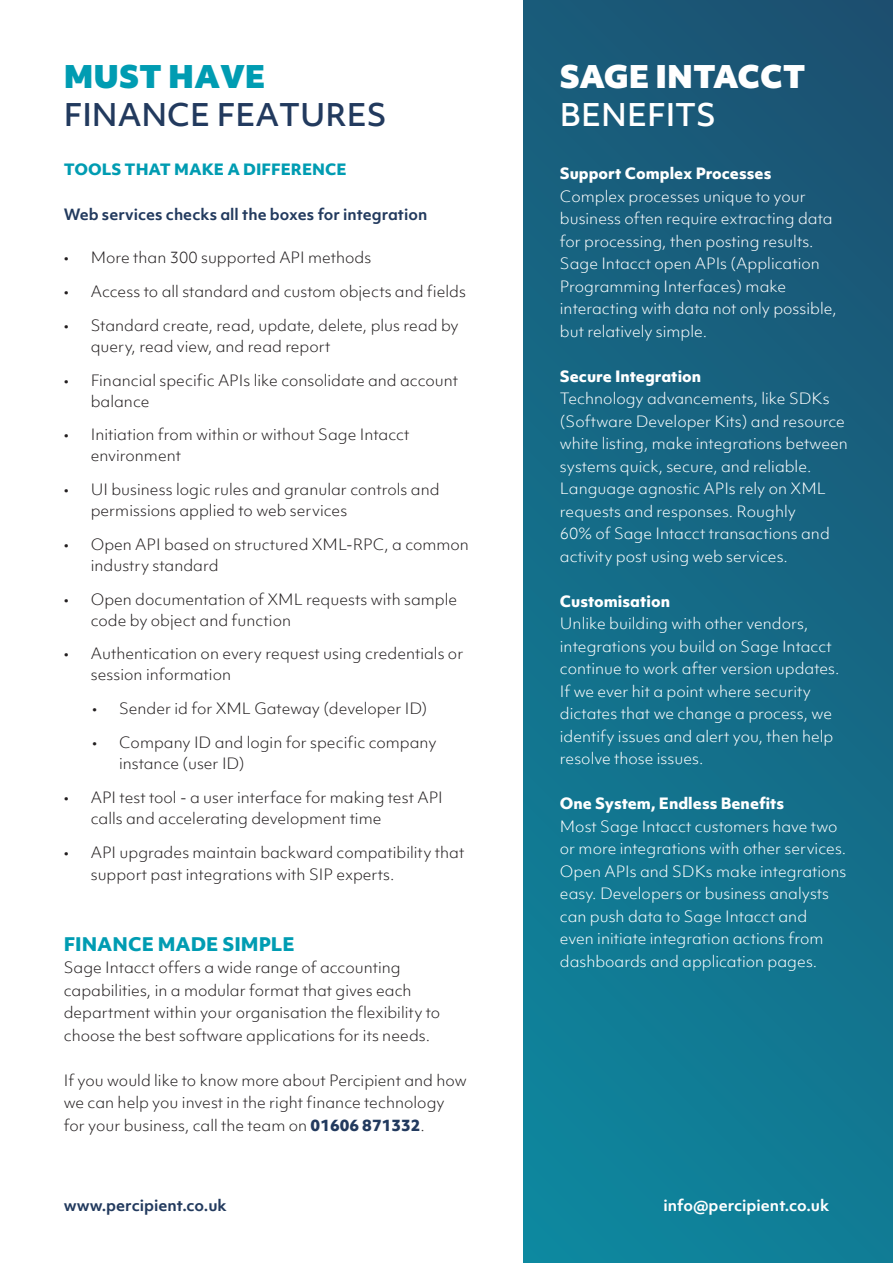
<style>
.page{position:relative;width:893px;height:1263px;background:#fff}
.page>*{position:absolute;margin:0;border:0;box-sizing:border-box;transform-origin:0 0}
.Percipient_Heading{font:500 30px/37.5px "Objektiv Mk 1";color:#223a5e}
.Percipient_Heading-2{font:900 30px/37.5px "Objektiv Mk 1";color:#fff}
.Percipient_Subtitle_White{font:800 18px "Objektiv Mk 1";color:#009cb2}
.Percipient_Body_Copy{font:300 15px/21px "Objektiv Mk 1";color:#231f20}
.Bullet_paragraph{font:300 15px/22.5px "Objektiv Mk 1";color:#fff}
.t1{font:700 15px "Objektiv Mk 1";color:#223a5e}
.Bullet_paragraph-2{font:800 15px "Objektiv Mk 1";color:#fff}
.t2{font:800 15px "Objektiv Mk 1";color:#009cb2}
.t3{font:700 15px "Objektiv Mk 1";color:#fff}
.s1{font-weight:900;color:#009cb2}
.s2{font-weight:800;color:#223a5e}
.s3{font-weight:500}
.s4{font-weight:800}
</style>
<div class="page">
<div style="left:523px;top:0;width:370px;height:1263px;background:linear-gradient(to bottom,#1b5574,#0f839b)"></div>
<p class="Percipient_Heading" style="left:64px;top:58px;width:325px"><span class="s1">MUST HAVE<br></span>FINANCE FEATURES</p>
<p class="t2" style="left:64px;top:158px;width:284px">TOOLS THAT MAKE A DIFFERENCE</p>
<p class="t1" style="left:64px;top:204px;width:365px">Web services checks all the boxes for integration</p>
<p class="Percipient_Body_Copy" style="left:64px;top:247px;width:309px">• More than 300 supported API methods</p>
<p class="Percipient_Body_Copy" style="left:64px;top:281px;width:404px">• Access to all standard and custom objects and fields</p>
<p class="Percipient_Body_Copy" style="left:91px;top:315px;width:369px;text-indent:-27px">• Standard create, read, update, delete, plus read by query, read view, and read report</p>
<p class="Percipient_Body_Copy" style="left:91px;top:369px;width:369px;text-indent:-27px">• Financial specific APIs like consolidate and account balance</p>
<p class="Percipient_Body_Copy" style="left:91px;top:424px;width:320px;text-indent:-27px">• Initiation from within or without Sage Intacct environment</p>
<p class="Percipient_Body_Copy" style="left:91px;top:479px;width:350px;text-indent:-27px">• UI business logic rules and granular controls and permissions applied to web services</p>
<p class="Percipient_Body_Copy" style="left:91px;top:534px;width:380px;text-indent:-27px">• Open API based on structured XML-RPC, a common industry standard</p>
<p class="Percipient_Body_Copy" style="left:91px;top:588px;width:368px;text-indent:-27px">• Open documentation of XML requests with sample code by object and function</p>
<p class="Percipient_Body_Copy" style="left:91px;top:643px;width:374px;text-indent:-27px">• Authentication on every request using credentials or session information</p>
<p class="Percipient_Body_Copy" style="left:92px;top:698px;width:337px">• Sender id for XML Gateway (developer ID)</p>
<p class="Percipient_Body_Copy" style="left:119px;top:732px;width:319px;text-indent:-27px">• Company ID and login for specific company instance (user ID)</p>
<p class="Percipient_Body_Copy" style="left:91px;top:786px;width:354px;text-indent:-27px">• API test tool - a user interface for making test API calls and accelerating development time</p>
<p class="Percipient_Body_Copy" style="left:91px;top:840px;width:375px;line-height:22.5px;text-indent:-27px">• API upgrades maintain backward compatibility that support past integrations with SIP experts.</p>
<p class="Percipient_Subtitle_White" style="left:64px;top:931px;width:232px">FINANCE MADE SIMPLE</p>
<p class="Percipient_Body_Copy" style="left:64px;top:956px;width:378px;line-height:22.5px">Sage Intacct offers a wide range of accounting capabilities, in a modular format that gives each department within your organisation the flexibility to choose the best software applications for its needs.</p>
<p class="Percipient_Body_Copy" style="left:64px;top:1068px;width:404px;line-height:22.5px">If you would like to know more about Percipient and how we can help you invest in the right finance technology for your business, call the team on <span class="s2">01606 871332</span>.</p>
<p class="Percipient_Heading-2" style="left:560px;top:57px;width:247px">SAGE INTACCT<br><span class="s3">BENEFITS</span></p>
<p class="Bullet_paragraph" style="left:560px;top:162px;width:278px"><span class="s4">Support Complex Processes </span>Complex processes unique to your business often require extracting data for processing, then posting results.<br>Sage Intacct open APIs (Application Programming Interfaces) make interacting with data not only possible, but relatively simple.</p>
<p class="Bullet_paragraph" style="left:560px;top:365px;width:289px"><span class="s4">Secure Integration<br></span>Technology advancements, like SDKs (Software Developer Kits) and resource white listing, make integrations between systems quick, secure, and reliable.<br>Language agnostic APIs rely on XML requests and responses. Roughly<br>60% of Sage Intacct transactions and activity post using web services.</p>
<p class="Bullet_paragraph" style="left:560px;top:590px;width:281px"><span class="s4">Customisation<br></span>Unlike building with other vendors, integrations you build on Sage Intacct continue to work after version updates.<br>If we ever hit a point where security dictates that we change a process, we identify issues and alert you, then help resolve those issues.</p>
<p class="Bullet_paragraph-2" style="left:560px;top:793px;width:226px">One System, Endless Benefits</p>
<p class="Bullet_paragraph" style="left:560px;top:815px;width:288px">Most Sage Intacct customers have two or more integrations with other services.<br>Open APIs and SDKs make integrations easy. Developers or business analysts can push data to Sage Intacct and<br>even initiate integration actions from dashboards and application pages.</p>
<p class="t1" style="left:64px;top:1195px;width:164px">www.percipient.co.uk</p>
<p class="t3" style="left:664px;top:1195px;width:167px">info@percipient.co.uk</p>
</div>
